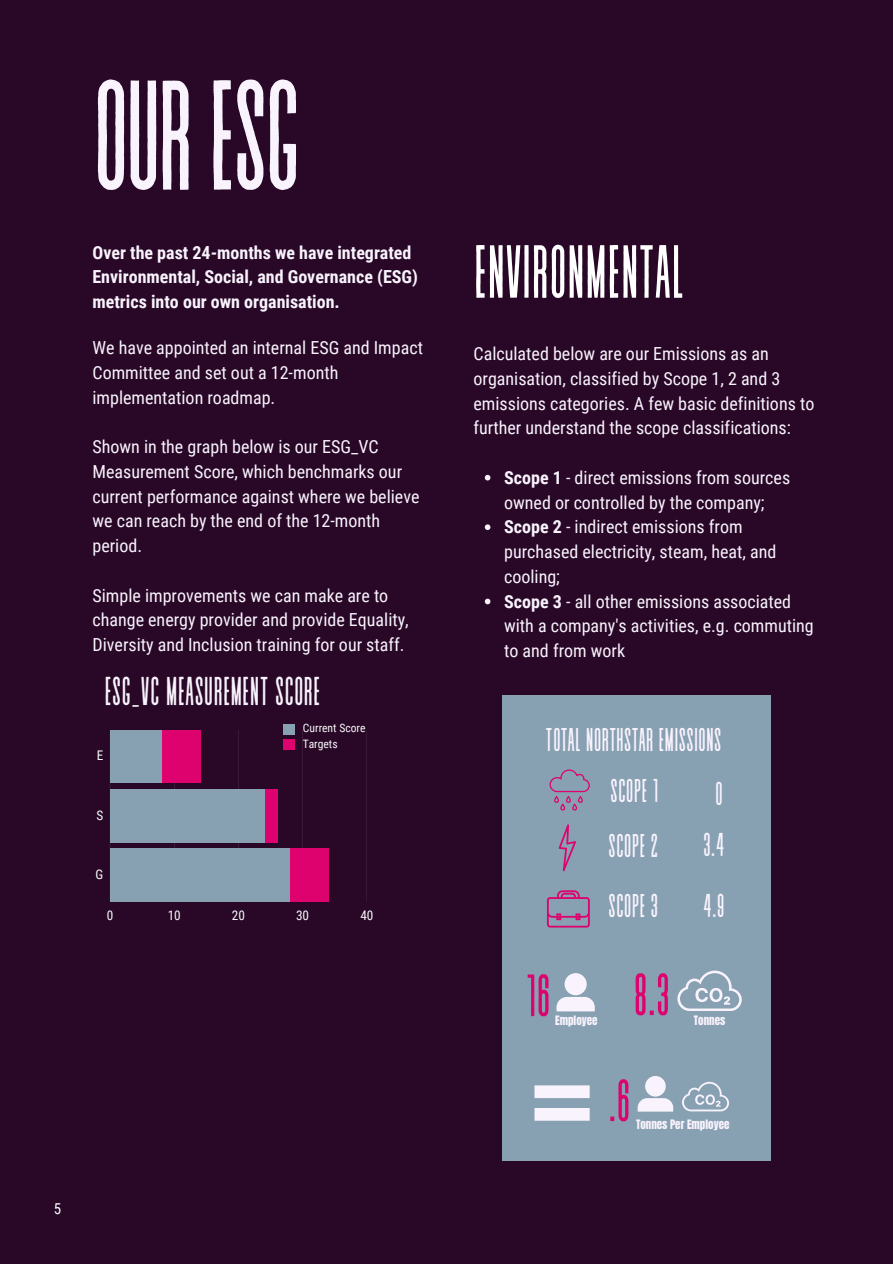
<style>
.page{position:relative;width:893px;height:1264px;background:#fff}
.page>*{position:absolute;margin:0;border:0;box-sizing:border-box;transform-origin:0 0}
.t1{font:155.55px "Revive 80 Tall";letter-spacing:-.03em;color:#f9f3fd}
.t2{font:75px "Revive 80 Tall";color:#fff}
.t3{font:59.4px "Revive 80 Tall";color:#de026e}
.t4{font:40.2px "Revive 80 Tall";color:#f9f3fd}
.t5{font:32.85px "Revive 80 Tall";color:#f9f3fd}
.t6{font:18px/24.8px "Roboto Condensed";color:#f9f3fd}
.t7{font:700 18px/24.8px "Roboto Condensed";color:#f9f3fd}
.t8{font:15px "Roboto Condensed";color:#fff}
.t9{font:13.2px "Roboto Condensed";color:#f8f8f8}
.t10{font:11.55px "Roboto Condensed";color:#f8f8f8}
.t11{font:11.1px "Anton";color:#f9f3fd}
.s1{font-weight:700}
</style>
<div class="page">
<div style="left:0;top:0;width:892px;height:1263px;background:#280727"></div>
<svg style="left:110px;top:730px;width:257px;height:171px"></svg>
<div style="left:110px;top:730px;width:90px;height:52px;background:#de026e"></div>
<div style="left:110px;top:789px;width:167px;height:53px;background:#de026e"></div>
<div style="left:110px;top:848px;width:218px;height:53px;background:#de026e"></div>
<div style="left:110px;top:730px;width:51px;height:52px;background:#87a0b2"></div>
<div style="left:110px;top:789px;width:154px;height:53px;background:#87a0b2"></div>
<div style="left:110px;top:848px;width:180px;height:53px;background:#87a0b2"></div>
<div style="left:283px;top:724px;width:12px;height:10px;background:#87a0b2"></div>
<div style="left:283px;top:739px;width:12px;height:11px;background:#de026e"></div>
<div style="left:502px;top:695px;width:268px;height:465px;background:#87a0b2"></div>
<svg style="left:558px;top:824px;width:18px;height:47px"></svg>
<svg style="left:547px;top:890px;width:42px;height:37px"></svg>
<svg style="left:534px;top:1085px;width:55px;height:13px"></svg>
<svg style="left:534px;top:1108px;width:55px;height:12px"></svg>
<svg style="left:682px;top:1081px;width:47px;height:30px"></svg>
<svg style="left:677px;top:970px;width:64px;height:40px"></svg>
<svg style="left:556px;top:973px;width:38px;height:38px"></svg>
<svg style="left:637px;top:1076px;width:36px;height:35px"></svg>
<svg style="left:549px;top:769px;width:40px;height:41px"></svg>
<svg style="left:485px;top:475px;width:5px;height:5px"></svg>
<svg style="left:485px;top:524px;width:5px;height:6px"></svg>
<svg style="left:485px;top:598px;width:5px;height:6px"></svg>
<p class="t1" style="left:92px;top:56px;width:210px">OURESG</p>
<p class="t7" style="left:92px;top:240px;width:327px">Over the past 24-months we have integrated<br>Environmental, Social, and Governance (ESG) metrics into our own organisation.</p>
<p class="t6" style="left:92px;top:335px;width:332px">We have appointed an internal ESG and Impact<br>Committee and set out a 12-month implementation roadmap.</p>
<p class="t6" style="left:92px;top:434px;width:328px">Shown in the graph below is our ESG_VC Measurement Score, which benchmarks our current performance against where we believe we can reach by the end of the 12-month period.</p>
<p class="t6" style="left:92px;top:583px;width:318px">Simple improvements we can make are to change energy provider and provide Equality,<br>Diversity and Inclusion training for our staff.</p>
<p class="t4" style="left:104px;top:670px;width:217px">ESG_VC MEASUREMENT SCORE</p>
<p class="t10" style="left:303px;top:737px;width:36px">Targets</p>
<p class="t10" style="left:303px;top:721px;width:64px">Current Score</p>
<p class="t9" style="left:97px;top:748px;width:8px">E</p>
<p class="t9" style="left:96px;top:807px;width:8px">S</p>
<p class="t9" style="left:95px;top:866px;width:9px">G</p>
<p class="t9" style="left:107px;top:907px;width:8px">0</p>
<p class="t9" style="left:168px;top:907px;width:15px">10</p>
<p class="t9" style="left:232px;top:907px;width:15px">20</p>
<p class="t9" style="left:296px;top:907px;width:15px">30</p>
<p class="t9" style="left:360px;top:907px;width:15px">40</p>
<p class="t8" style="left:54px;top:1200px;width:9px">5</p>
<p class="t2" style="left:473px;top:233px;width:213px">ENVIRONMENTAL</p>
<p class="t6" style="left:473px;top:341px;width:342px">Calculated below are our Emissions as an organisation, classified by Scope 1, 2 and 3 emissions categories. A few basic definitions to further understand the scope classifications:</p>
<p class="t6" style="left:504px;top:465px;width:287px"><span class="s1">Scope 1</span> - direct emissions from sources owned or controlled by the company;</p>
<p class="t6" style="left:504px;top:515px;width:273px"><span class="s1">Scope 2</span> - indirect emissions from purchased electricity, steam, heat, and cooling;</p>
<p class="t6" style="left:504px;top:589px;width:311px"><span class="s1">Scope 3</span> - all other emissions associated with a company's activities, e.g. commuting to and from work</p>
<p class="t5" style="left:545px;top:722px;width:178px">TOTAL NORTHSTAR EMISSIONS</p>
<p class="t5" style="left:610px;top:773px;width:50px">SCOPE 1</p>
<p class="t5" style="left:608px;top:828px;width:52px">SCOPE 2</p>
<p class="t5" style="left:608px;top:889px;width:52px">SCOPE 3</p>
<p class="t5" style="left:715px;top:776px;width:9px">0</p>
<p class="t5" style="left:703px;top:828px;width:23px">3.4</p>
<p class="t5" style="left:703px;top:889px;width:23px">4.9</p>
<p class="t3" style="left:633px;top:964px;width:38px">8.3</p>
<p class="t3" style="left:525px;top:965px;width:27px">16</p>
<p class="t11" style="left:555px;top:1012px;width:44px">Employee</p>
<p class="t11" style="left:693px;top:1012px;width:33px">Tonnes</p>
<p class="t3" style="left:608px;top:1070px;width:24px">.6</p>
<p class="t11" style="left:636px;top:1116px;width:95px">Tonnes Per Employee</p>
</div>
